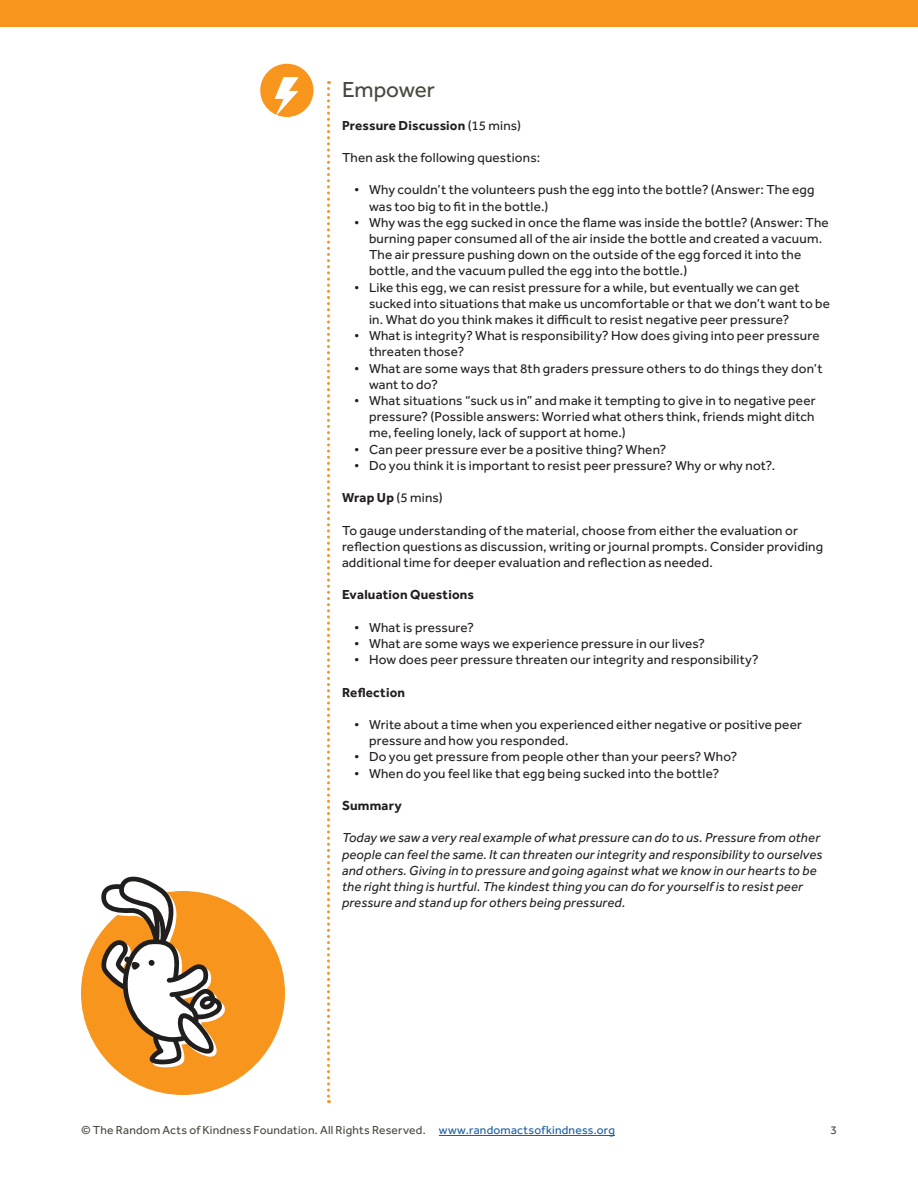
<style>
.page{position:relative;width:918px;height:1188px;background:#fff}
.page>*{position:absolute;margin:0;border:0;box-sizing:border-box;transform-origin:0 0}
.Subheadline{font:22.5px "Effra";letter-spacing:-.005em;color:#48483e}
.t1{font:13.5px/16.2px "Effra";letter-spacing:.015em;color:#231f20}
.t2{font:italic 13.5px/16.2px "Effra";letter-spacing:.015em;color:#231f20}
.t3{font:700 13.5px "Effra";letter-spacing:.01em;color:#231f20}
.t4{font:12px "Effra";letter-spacing:.02em;color:#48483e}
.s1{font-weight:400}
.s2{font-weight:700}
.s3{color:#175d9e}
</style>
<div class="page">
<hr style="left:439px;top:1135px;width:176px;height:1px;background:#175d9e">
<div style="left:81px;top:891px;width:204px;height:204px;background:#f8951d;border-radius:50%"></div>
<svg style="left:327px;top:81px;width:3px;height:1022px"></svg>
<div style="left:0;top:0;width:918px;height:27px;background:#f8951d"></div>
<svg style="left:101px;top:876px;width:125px;height:191px"></svg>
<div style="left:260px;top:64px;width:54px;height:53px;background:#f8951d;border-radius:50%"></div>
<svg style="left:275px;top:77px;width:24px;height:39px"></svg>
<p class="Subheadline" style="left:342px;top:77px;width:95px">Empower</p>
<p class="t3" style="left:342px;top:117px;width:180px">Pressure Discussion <span class="s1">(15 mins)</span></p>
<p class="t1" style="left:342px;top:149px;width:200px">Then ask the following questions:</p>
<p class="t1" style="left:369px;top:182px;width:447px;text-indent:-15px">• Why couldn’t the volunteers push the egg into the bottle? (Answer: The egg was too big to fit in the bottle.)</p>
<p class="t1" style="left:369px;top:214px;width:461px;text-indent:-15px">• Why was the egg sucked in once the flame was inside the bottle? (Answer: The burning paper consumed all of the air inside the bottle and created a vacuum.<br>The air pressure pushing down on the outside of the egg forced it into the bottle, and the vacuum pulled the egg into the bottle.)</p>
<p class="t1" style="left:369px;top:279px;width:463px;text-indent:-15px">• Like this egg, we can resist pressure for a while, but eventually we can get sucked into situations that make us uncomfortable or that we don’t want to be in. What do you think makes it difficult to resist negative peer pressure?</p>
<p class="t1" style="left:369px;top:327px;width:452px;text-indent:-15px">• What is integrity? What is responsibility? How does giving into peer pressure threaten those?</p>
<p class="t1" style="left:369px;top:360px;width:455px;text-indent:-15px">• What are some ways that 8th graders pressure others to do things they don’t want to do?</p>
<p class="t1" style="left:369px;top:392px;width:448px;text-align:justify;text-indent:-15px">• What situations “suck us in” and make it tempting to give in to negative peer pressure? (Possible answers: Worried what others think, friends might ditch me, feeling lonely, lack of support at home.)</p>
<p class="t1" style="left:354px;top:441px;width:314px">• Can peer pressure ever be a positive thing? When?</p>
<p class="t1" style="left:354px;top:457px;width:423px">• Do you think it is important to resist peer pressure? Why or why not?.</p>
<p class="t1" style="left:342px;top:489px;width:102px"><span class="s2">Wrap Up</span> (5 mins)</p>
<p class="t1" style="left:342px;top:522px;width:483px">To gauge understanding of the material, choose from either the evaluation or reflection questions as discussion, writing or journal prompts. Consider providing additional time for deeper evaluation and reflection as needed.</p>
<p class="t3" style="left:342px;top:587px;width:134px">Evaluation Questions</p>
<p class="t1" style="left:354px;top:619px;width:122px">• What is pressure?</p>
<p class="t1" style="left:354px;top:635px;width:353px">• What are some ways we experience pressure in our lives?</p>
<p class="t1" style="left:354px;top:651px;width:406px">• How does peer pressure threaten our integrity and responsibility?</p>
<p class="t3" style="left:342px;top:684px;width:65px">Reflection</p>
<p class="t1" style="left:369px;top:716px;width:435px;text-indent:-15px">• Write about a time when you experienced either negative or positive peer pressure and how you responded.</p>
<p class="t1" style="left:354px;top:749px;width:385px">• Do you get pressure from people other than your peers? Who?</p>
<p class="t1" style="left:354px;top:765px;width:367px">• When do you feel like that egg being sucked into the bottle?</p>
<p class="t3" style="left:342px;top:797px;width:61px">Summary</p>
<p class="t2" style="left:342px;top:830px;width:482px">Today we saw a very real example of what pressure can do to us. Pressure from other people can feel the same. It can threaten our integrity and responsibility to ourselves and others. Giving in to pressure and going against what we know in our hearts to be the right thing is hurtful. The kindest thing you can do for yourself is to resist peer pressure and stand up for others being pressured.</p>
<p class="t4" style="left:81px;top:1123px;width:535px">© The Random Acts of Kindness Foundation. All Rights Reserved. <span class="s3">www.randomactsofkindness.org</span></p>
<p class="t4" style="left:830px;top:1123px;width:8px">3</p>
</div>
